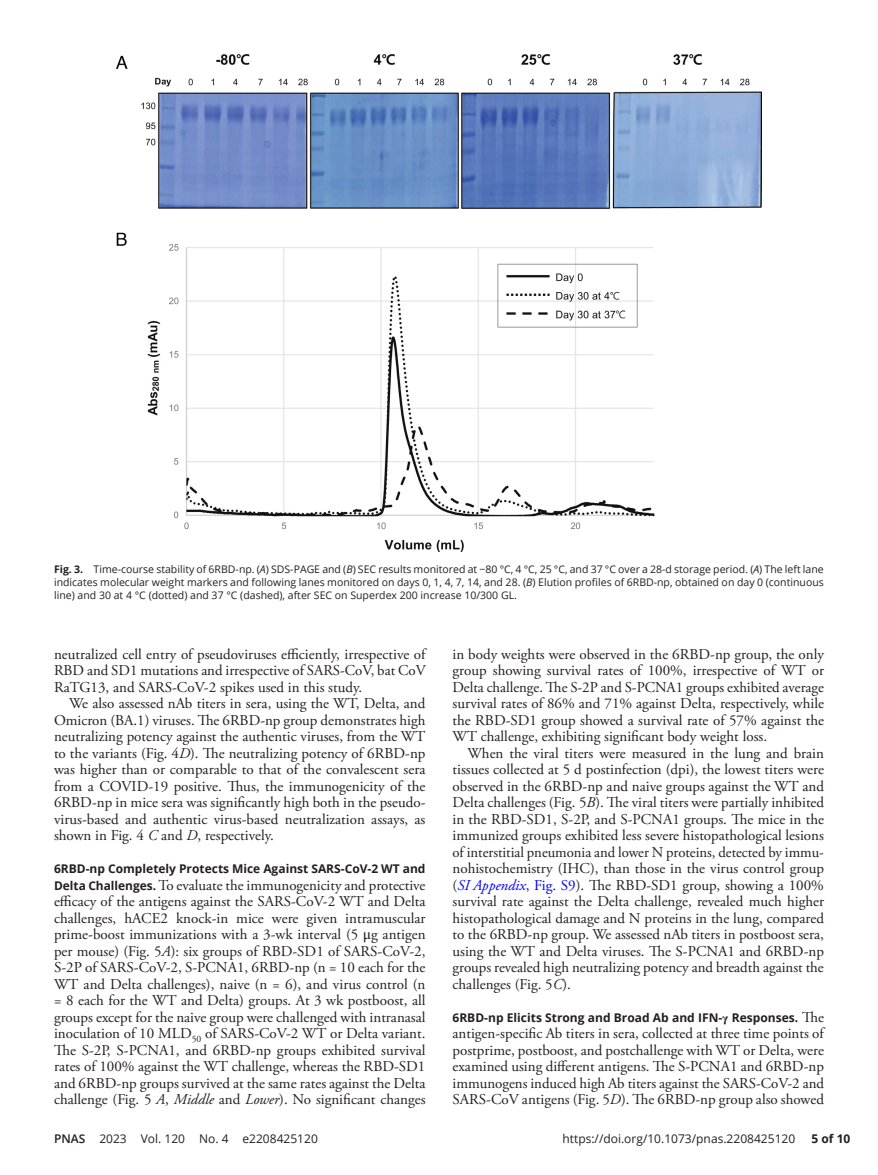
<style>
.page{position:relative;width:878px;height:1175px;background:#fff}
.page>*{position:absolute;margin:0;border:0;box-sizing:border-box;transform-origin:0 0}
.t1{font:15px/16.5px "Adobe Garamond Pro";color:#231f20;text-align:justify}
.t2{font:700 12px "Open Sans";color:#231f20}
.t3{font:12px "Open Sans";color:#231f20}
.t4{font:10.5px/12.8px "Open Sans";color:#231f20;text-align:justify}
.s1{font-weight:700}
.s2{font-style:italic}
.s3{font-family:"Open Sans";font-weight:700;font-size:12px}
.s4{font-family:"STIX"}
.s5{font-style:italic;color:#00f}
.s6{color:#00f}
.s7{font-family:"Adobe Garamond Pro";font-weight:400;font-size:15px}
.s8{font-weight:600}
</style>
<div class="page">
<img style="left:116px;top:54px;width:645px;height:497px">
<p class="t4" style="left:54px;top:563px;width:771px"><span class="s1">Fig. 3.</span> Time-course stability of 6RBD-np. (<span class="s2">A</span>) SDS-PAGE and (<span class="s2">B</span>) SEC results monitored at −80 °C, 4 °C, 25 °C, and 37 °C over a 28-d storage period. (<span class="s2">A</span>) The left lane indicates molecular weight markers and following lanes monitored on days 0, 1, 4, 7, 14, and 28. (<span class="s2">B</span>) Elution profiles of 6RBD-np, obtained on day 0 (continuous line) and 30 at 4 °C (dotted) and 37 °C (dashed), after SEC on Superdex 200 increase 10/300 GL.</p>
<p class="t1" style="left:54px;top:646px;width:373px">neutralized cell entry of pseudoviruses efficiently, irrespective of RBD and SD1 mutations and irrespective of SARS-CoV, bat CoV RaTG13, and SARS-CoV-2 spikes used in this study.</p>
<p class="t1" style="left:54px;top:695px;width:373px;text-indent:15px">We also assessed nAb titers in sera, using the WT, Delta, and Omicron (BA.1) viruses. The 6RBD-np group demonstrates high neutralizing potency against the authentic viruses, from the WT to the variants (Fig. 4<span class="s2">D</span>). The neutralizing potency of 6RBD-np was higher than or comparable to that of the convalescent sera from a COVID-19 positive. Thus, the immunogenicity of the 6RBD-np in mice sera was significantly high both in the pseudo&shy;virus-based and authentic virus-based neutralization assays, as shown in Fig. 4 <span class="s2">C</span> and <span class="s2">D</span>, respectively.</p>
<p class="t2" style="left:54px;top:860px;width:373px">6RBD-np Completely Protects Mice Against SARS-CoV-2 WT and</p>
<p class="t1" style="left:54px;top:877px;width:373px"><span class="s3">Delta Challenges.</span> To evaluate the immunogenicity and protective efficacy of the antigens against the SARS-CoV-2 WT and Delta challenges, hACE2 knock-in mice were given intramuscular prime-boost immunizations with a 3-wk interval (5 <span class="s4">μ</span>g antigen per mouse) (Fig. 5<span class="s2">A</span>): six groups of RBD-SD1 of SARS-CoV-2, S-2P of SARS-CoV-2, S-PCNA1, 6RBD-np (n = 10 each for the WT and Delta challenges), naive (n = 6), and virus control (n = 8 each for the WT and Delta) groups. At 3 wk postboost, all groups except for the naive group were challenged with intranasal inoculation of 10 MLD<sub>50</sub> of SARS-CoV-2 WT or Delta variant.<br>The S-2P, S-PCNA1, and 6RBD-np groups exhibited survival rates of 100% against the WT challenge, whereas the RBD-SD1 and 6RBD-np groups survived at the same rates against the Delta challenge (Fig. 5 <span class="s2">A</span>, <span class="s2">Middle</span> and <span class="s2">Lower</span>). No significant changes</p>
<p class="t1" style="left:452px;top:646px;width:373px">in body weights were observed in the 6RBD-np group, the only group showing survival rates of 100%, irrespective of WT or Delta challenge. The S-2P and S-PCNA1 groups exhibited average survival rates of 86% and 71% against Delta, respectively, while the RBD-SD1 group showed a survival rate of 57% against the WT challenge, exhibiting significant body weight loss.</p>
<p class="t1" style="left:452px;top:745px;width:373px;text-indent:15px">When the viral titers were measured in the lung and brain tissues collected at 5 d postinfection (dpi), the lowest titers were observed in the 6RBD-np and naive groups against the WT and Delta challenges (Fig. 5<span class="s2">B</span>). The viral titers were partially inhibited in the RBD-SD1, S-2P, and S-PCNA1 groups. The mice in the immunized groups exhibited less severe histopathological lesions of interstitial pneumonia and lower N proteins, detected by immu&shy;nohistochemistry (IHC), than those in the virus control group (<span class="s5">SI Appendix</span><span class="s6">, Fig. S9</span>). The RBD-SD1 group, showing a 100% survival rate against the Delta challenge, revealed much higher histopathological damage and N proteins in the lung, compared to the 6RBD-np group. We assessed nAb titers in postboost sera, using the WT and Delta viruses. The S-PCNA1 and 6RBD-np groups revealed high neutralizing potency and breadth against the challenges (Fig. 5<span class="s2">C</span>).</p>
<p class="t2" style="left:452px;top:1008px;width:373px">6RBD-np Elicits Strong and Broad Ab and IFN-<span class="s4">γ</span> Responses. <span class="s7">The</span></p>
<p class="t1" style="left:452px;top:1025px;width:373px">antigen-specific Ab titers in sera, collected at three time points of postprime, postboost, and postchallenge with WT or Delta, were examined using different antigens. The S-PCNA1 and 6RBD-np immunogens induced high Ab titers against the SARS-CoV-2 and SARS-CoV antigens (Fig. 5<span class="s2">D</span>). The 6RBD-np group also showed</p>
<p class="t3" style="left:54px;top:1130px;width:265px"><span class="s8">PNAS</span> 2023 Vol. 120 No. 4 e2208425120</p>
<p class="t3" style="left:562px;top:1130px;width:234px">https://doi.org/10.1073/pnas.2208425120</p>
<p class="t2" style="left:811px;top:1130px;width:40px">5 of 10</p>
</div>
